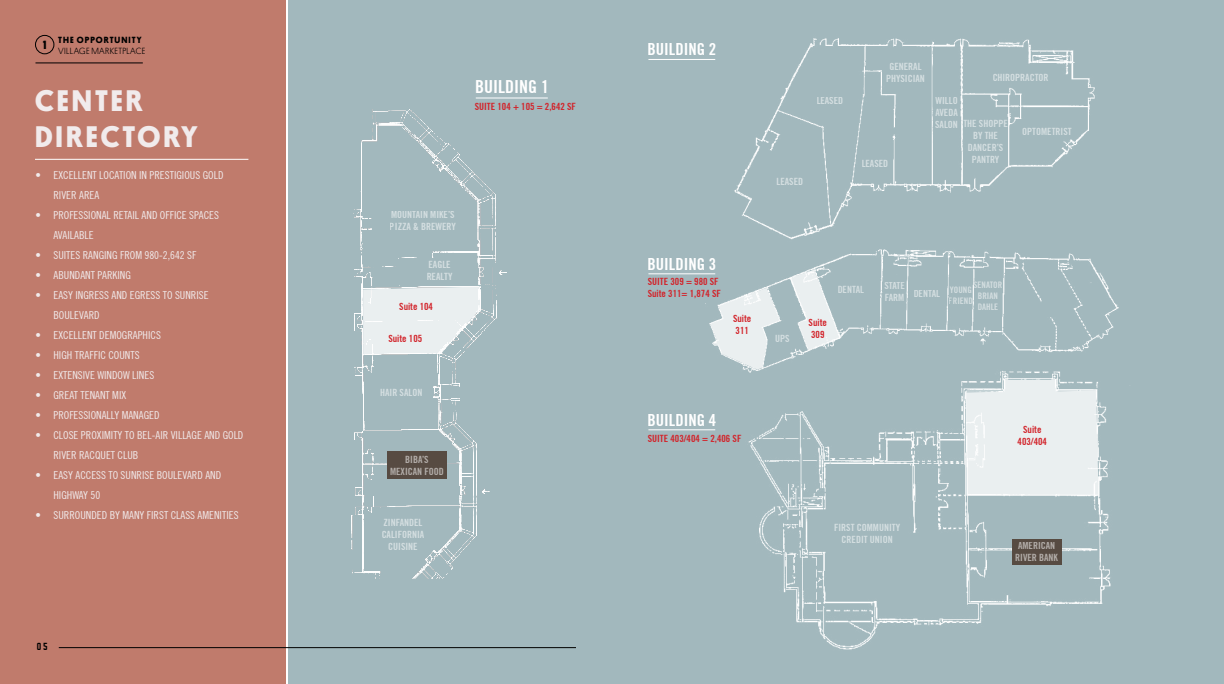
<style>
.page{position:relative;width:1224px;height:684px;background:#fff}
.page>*{position:absolute;margin:0;border:0;box-sizing:border-box;transform-origin:0 0}
.t1{font:700 30px/36px "Platform";letter-spacing:.1em;color:#f1ebec}
.t2{font:700 condensed 18px "Trade Gothic No.20";color:#fff}
.t3{font:700 condensed 16.7px "Trade Gothic No.20";color:#fff}
.t4{font:700 12px "Platform";color:#000}
.t5{font:condensed 11px/20px "Trade Gothic No.18";color:#f1ebec}
.t6{font:700 condensed 10px/12px "Trade Gothic No.20";color:#fff}
.t7{font:700 condensed 10px/12px "Trade Gothic No.20";color:#d2232a}
.t8{font:700 condensed 9px/10.8px "Trade Gothic No.20";color:#fff}
.t9{font:300 9px "Platform";letter-spacing:.04em;color:#000}
.t10{font:700 9px "Platform";letter-spacing:.115em;color:#000}
.t11{font:9px "Norwester";color:#000}
</style>
<div class="page">
<div style="left:289px;top:0;width:935px;height:684px;background:#a2b8bd"></div>
<div style="left:0;top:0;width:285px;height:684px;background:#c07b6c"></div>
<hr style="left:36px;top:62px;width:107px;height:1px;background:#000">
<div style="left:35px;top:35px;width:19px;height:19px;border:1px solid #000;border-radius:50%"></div>
<hr style="left:59px;top:647px;width:517px;height:1px;background:#000">
<img style="left:734px;top:38px;width:361px;height:185px">
<img style="left:748px;top:386px;width:363px;height:264px">
<hr style="left:648px;top:274px;width:67px;height:1px;background:#fff">
<hr style="left:648px;top:59px;width:67px;height:1px;background:#fff">
<hr style="left:648px;top:430px;width:67px;height:1px;background:#fff">
<div style="left:1012px;top:539px;width:50px;height:26px;background:#574b42"></div>
<img style="left:690px;top:223px;width:429px;height:163px">
<img style="left:351px;top:109px;width:156px;height:470px">
<div style="left:387px;top:451px;width:60px;height:28px;background:#574b42"></div>
<svg style="left:790px;top:270px;width:51px;height:80px"></svg>
<svg style="left:710px;top:288px;width:70px;height:82px"></svg>
<svg style="left:966px;top:380px;width:132px;height:116px;background:#e7edee"></svg>
<hr style="left:35px;top:159px;width:213px;height:1px;background:#fff">
<hr style="left:476px;top:98px;width:72px;height:1px;background:#fff">
<p class="t4" style="left:43px;top:36px;width:5px">1</p>
<p class="t10" style="left:58px;top:33px;width:85px">THE OPPORTUNITY</p>
<p class="t9" style="left:58px;top:44px;width:89px">VILLAGE MARKETPLACE</p>
<h1 class="t1" style="left:35px;top:81px;width:164px">CENTER<br>DIRECTORY</h1>
<p class="t5" style="left:53px;top:165px;width:172px;text-indent:-18px">• EXCELLENT LOCATION IN PRESTIGIOUS GOLD<br>RIVER AREA</p>
<p class="t5" style="left:53px;top:205px;width:167px;text-indent:-18px">• PROFESSIONAL RETAIL AND OFFICE SPACES<br>AVAILABLE</p>
<p class="t5" style="left:35px;top:245px;width:162px">• SUITES RANGING FROM 980-2,642 SF</p>
<p class="t5" style="left:35px;top:265px;width:97px">• ABUNDANT PARKING</p>
<p class="t5" style="left:53px;top:285px;width:157px;text-indent:-18px">• EASY INGRESS AND EGRESS TO SUNRISE<br>BOULEVARD</p>
<p class="t5" style="left:35px;top:325px;width:127px">• EXCELLENT DEMOGRAPHICS</p>
<p class="t5" style="left:35px;top:345px;width:106px">• HIGH TRAFFIC COUNTS</p>
<p class="t5" style="left:35px;top:365px;width:120px">• EXTENSIVE WINDOW LINES</p>
<p class="t5" style="left:35px;top:385px;width:92px">• GREAT TENANT MIX</p>
<p class="t5" style="left:35px;top:405px;width:126px">• PROFESSIONALLY MANAGED</p>
<p class="t5" style="left:53px;top:425px;width:191px;text-indent:-18px">• CLOSE PROXIMITY TO BEL-AIR VILLAGE AND GOLD<br>RIVER RACQUET CLUB</p>
<p class="t5" style="left:53px;top:465px;width:169px;text-indent:-18px">• EASY ACCESS TO SUNRISE BOULEVARD AND<br>HIGHWAY 50</p>
<p class="t5" style="left:35px;top:505px;width:205px">• SURROUNDED BY MANY FIRST CLASS AMENITIES</p>
<p class="t11" style="left:37px;top:642px;width:12px">05</p>
<h2 class="t2" style="left:475px;top:75px;width:75px">BUILDING 1</h2>
<p class="t7" style="left:475px;top:100px;width:103px">SUITE 104 + 105 = 2,642 SF</p>
<p class="t6" style="left:390px;top:209px;width:67px">MOUNTAIN MIKE’S<br>PIZZA &amp; BREWERY</p>
<p class="t6" style="left:427px;top:259px;width:27px">EAGLE<br>REALTY</p>
<p class="t7" style="left:399px;top:300px;width:35px">Suite 104</p>
<p class="t7" style="left:388px;top:332px;width:35px">Suite 105</p>
<p class="t6" style="left:380px;top:386px;width:44px">HAIR SALON</p>
<p class="t6" style="left:390px;top:453px;width:55px;text-align:center">BIBA’S<br>MEXICAN FOOD</p>
<p class="t6" style="left:382px;top:516px;width:44px;text-align:center">ZINFANDEL<br>CALIFORNIA<br>CUISINE</p>
<h3 class="t3" style="left:648px;top:39px;width:70px">BUILDING 2</h3>
<p class="t6" style="left:817px;top:95px;width:28px">LEASED</p>
<p class="t6" style="left:776px;top:175px;width:28px">LEASED</p>
<p class="t6" style="left:886px;top:61px;width:40px;text-align:center">GENERAL<br>PHYSICIAN</p>
<p class="t6" style="left:993px;top:72px;width:58px">CHIROPRACTOR</p>
<p class="t6" style="left:862px;top:158px;width:28px">LEASED</p>
<p class="t6" style="left:935px;top:95px;width:24px">WILLO<br>AVEDA</p>
<p class="t6" style="left:935px;top:117px;width:74px">SALON THE SHOPPE</p>
<p class="t6" style="left:973px;top:129px;width:26px">BY THE</p>
<p class="t6" style="left:968px;top:141px;width:37px">DANCER’S</p>
<p class="t6" style="left:972px;top:153px;width:29px">PANTRY</p>
<p class="t6" style="left:1022px;top:125px;width:51px">OPTOMETRIST</p>
<h3 class="t3" style="left:648px;top:254px;width:70px">BUILDING 3</h3>
<p class="t7" style="left:648px;top:276px;width:75px">SUITE 309 = 980 SF<br>Suite 311= 1,874 SF</p>
<p class="t7" style="left:733px;top:312px;width:20px">Suite<br>311</p>
<p class="t6" style="left:775px;top:332px;width:16px">UPS</p>
<p class="t7" style="left:809px;top:316px;width:20px">Suite<br>309</p>
<p class="t6" style="left:838px;top:283px;width:28px">DENTAL</p>
<p class="t6" style="left:884px;top:280px;width:22px">STATE<br>FARM</p>
<p class="t6" style="left:914px;top:288px;width:28px">DENTAL</p>
<p class="t8" style="left:949px;top:285px;width:25px">YOUNG<br>FRIEND</p>
<p class="t8" style="left:974px;top:279px;width:30px;text-align:center">SENATOR<br>BRIAN<br>DAHLE</p>
<h3 class="t3" style="left:648px;top:409px;width:70px">BUILDING 4</h3>
<p class="t7" style="left:648px;top:432px;width:95px">SUITE 403/404 = 2,406 SF</p>
<p class="t7" style="left:1018px;top:423px;width:31px;text-align:center">Suite<br>403/404</p>
<p class="t6" style="left:834px;top:521px;width:68px;text-align:center">FIRST COMMUNITY<br>CREDIT UNION</p>
<p class="t6" style="left:1015px;top:540px;width:44px">AMERICAN<br>RIVER BANK</p>
</div>
